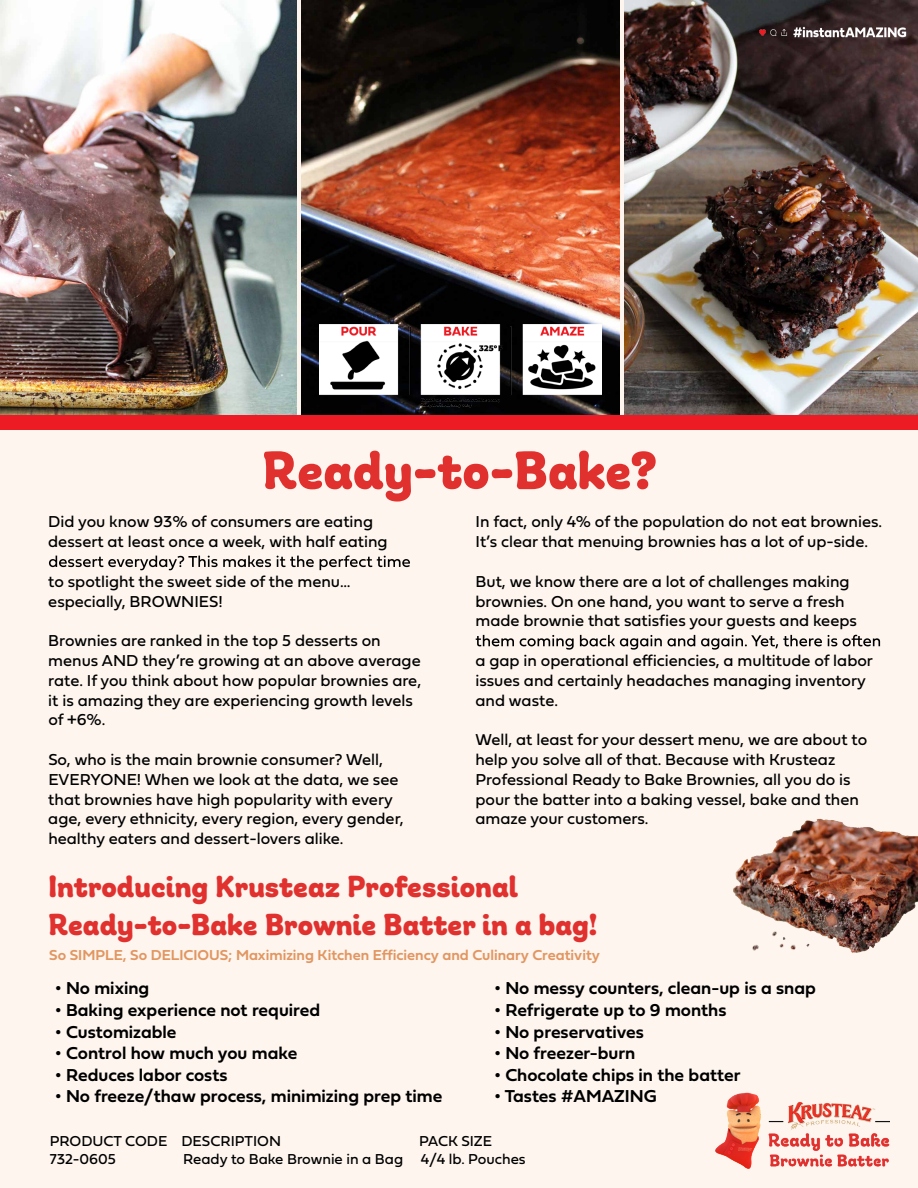
<style>
.page{position:relative;width:918px;height:1188px;background:#fdf5ee}
.page>*{position:absolute;margin:0;border:0;box-sizing:border-box;transform-origin:0 0}
.t1{font:700 55.5px "Giulia Plain";color:#e1312f}
.t2{font:700 31.5px/37.8px "Giulia Plain";color:#e1312f}
.t3{font:18px "Fieldwork Geo Demibold";color:#000}
.t4{font:16.5px/19.8px "Fieldwork Geo Regular";color:#000}
.t5{font:15px "Fieldwork Geo Regular";color:#000}
.t6{font:15px "Fieldwork Geo Demibold";color:#e29661}
</style>
<div class="page">
<img style="left:624px;top:0;width:294px;height:416px">
<img style="left:0;top:0;width:297px;height:415px">
<img style="left:302px;top:0;width:318px;height:415px">
<img style="left:320px;top:324px;width:281px;height:91px">
<div style="left:0;top:416px;width:918px;height:14px;background:#ed1c24"></div>
<img style="left:715px;top:1092px;width:175px;height:77px">
<img style="left:759px;top:26px;width:147px;height:16px">
<svg style="left:49px;top:555px;width:361px;height:15px"></svg>
<svg style="left:476px;top:635px;width:404px;height:15px"></svg>
<img style="left:733px;top:818px;width:185px;height:135px">
<h1 class="t1" style="left:262px;top:438px;width:397px">Ready-to-Bake?</h1>
<p class="t4" style="left:48px;top:511px;width:341px">Did you know 93% of consumers are eating dessert at least once a week, with half eating</p>
<p class="t4" style="left:48px;top:571px;width:304px">to spotlight the sweet side of the menu… especially, BROWNIES!</p>
<p class="t4" style="left:48px;top:630px;width:374px">Brownies are ranked in the top 5 desserts on menus AND they’re growing at an above average rate. If you think about how popular brownies are, it is amazing they are experiencing growth levels of +6%.</p>
<p class="t4" style="left:48px;top:749px;width:357px">So, who is the main brownie consumer? Well, EVERYONE! When we look at the data, we see that brownies have high popularity with every age, every ethnicity, every region, every gender, healthy eaters and dessert-lovers alike.</p>
<p class="t4" style="left:475px;top:511px;width:408px">In fact, only 4% of the population do not eat brownies.<br>It’s clear that menuing brownies has a lot of up-side.</p>
<p class="t4" style="left:475px;top:571px;width:383px">But, we know there are a lot of challenges making brownies. On one hand, you want to serve a fresh made brownie that satisfies your guests and keeps</p>
<p class="t4" style="left:475px;top:650px;width:399px">a gap in operational efficiencies, a multitude of labor issues and certainly headaches managing inventory and waste.</p>
<p class="t4" style="left:475px;top:729px;width:393px">Well, at least for your dessert menu, we are about to help you solve all of that. Because with Krusteaz Professional Ready to Bake Brownies, all you do is pour the batter into a baking vessel, bake and then amaze your customers.</p>
<h2 class="t2" style="left:48px;top:868px;width:551px">Introducing Krusteaz Professional<br>Ready-to-Bake Brownie Batter in a bag!</h2>
<p class="t3" style="left:55px;top:974px;width:96px">• No mixing</p>
<p class="t3" style="left:55px;top:996px;width:266px">• Baking experience not required</p>
<p class="t3" style="left:55px;top:1017px;width:123px">• Customizable</p>
<p class="t3" style="left:55px;top:1039px;width:244px">• Control how much you make</p>
<p class="t3" style="left:55px;top:1061px;width:174px">• Reduces labor costs</p>
<p class="t3" style="left:55px;top:1082px;width:389px">• No freeze/thaw process, minimizing prep time</p>
<p class="t6" style="left:49px;top:943px;width:552px">So SIMPLE, So DELICIOUS; Maximizing Kitchen Efficiency and Culinary Creativity</p>
<p class="t3" style="left:495px;top:974px;width:323px">• No messy counters, clean-up is a snap</p>
<p class="t3" style="left:495px;top:996px;width:234px">• Refrigerate up to 9 months</p>
<p class="t3" style="left:495px;top:1017px;width:151px">• No preservatives</p>
<p class="t3" style="left:495px;top:1039px;width:142px">• No freezer-burn</p>
<p class="t3" style="left:495px;top:1061px;width:248px">• Chocolate chips in the batter</p>
<p class="t3" style="left:495px;top:1082px;width:164px">• Tastes #AMAZING</p>
<p class="t5" style="left:50px;top:1129px;width:233px">PRODUCT CODE DESCRIPTION</p>
<p class="t5" style="left:419px;top:1129px;width:75px">PACK SIZE</p>
<p class="t5" style="left:50px;top:1147px;width:68px">732-0605</p>
<p class="t5" style="left:183px;top:1147px;width:344px">Ready to Bake Brownie in a Bag 4/4 lb. Pouches</p>
</div>
